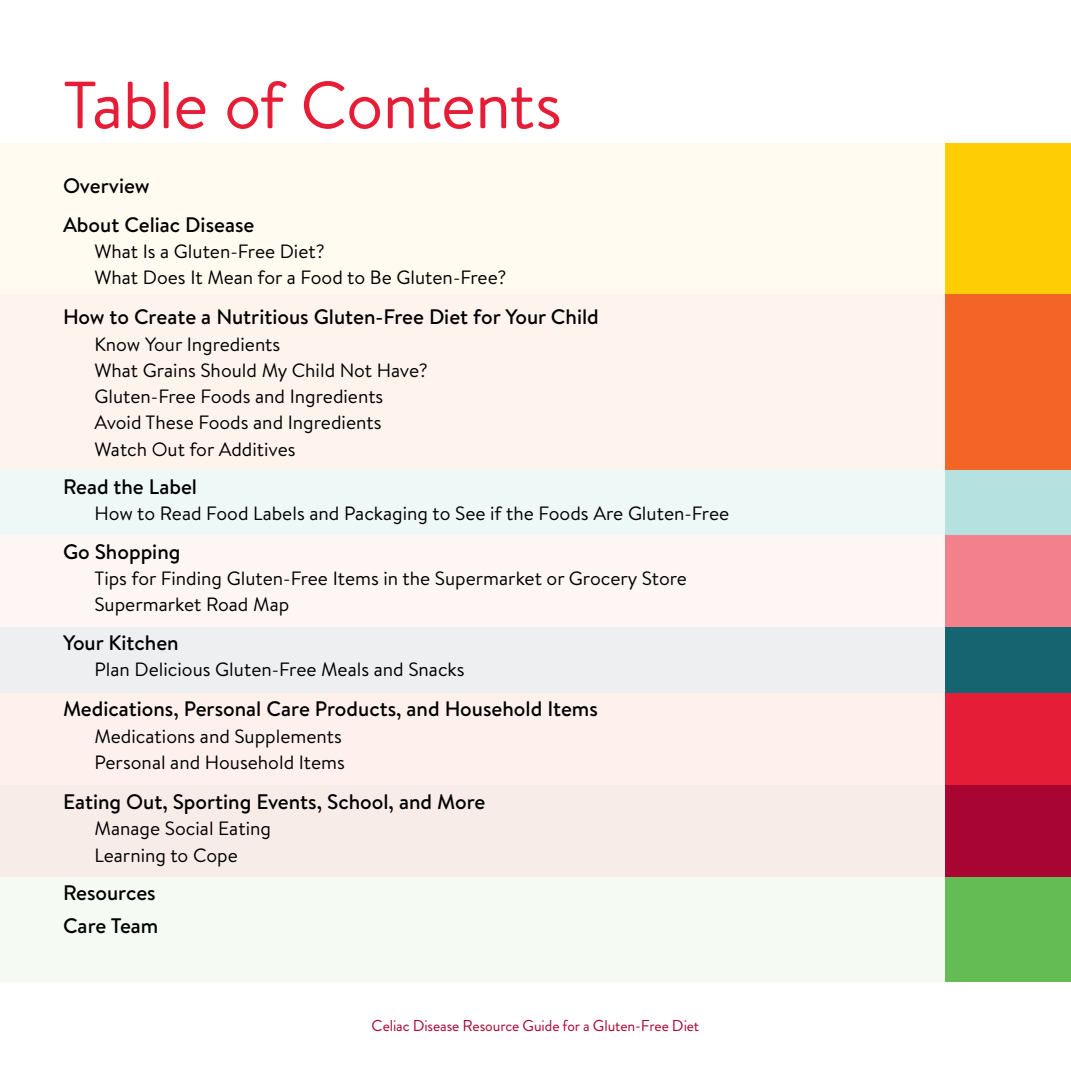
<style>
.page{position:relative;width:1071px;height:1071px;background:#fff}
.page>*{position:absolute;margin:0;border:0;box-sizing:border-box;transform-origin:0 0}
.t1{font:66.5px "Brandon Text";letter-spacing:-.015em;color:#e61d36}
.t2{font:500 21px/38.5px "Brandon Text";color:#000}
.t3{font:19.25px/26.2px "Brandon Text";color:#000}
.t4{font:15.75px "Brandon Grotesque";letter-spacing:-.005em;color:#a90533}
</style>
<div class="page">
<div style="left:0;top:470px;width:950px;height:66px;background:#eef8f6"></div>
<div style="left:0;top:294px;width:945px;height:176px;background:#fff4ed"></div>
<div style="left:0;top:143px;width:945px;height:150px;background:#fffbf0"></div>
<div style="left:0;top:536px;width:945px;height:91px;background:#fef6f5"></div>
<div style="left:0;top:627px;width:945px;height:66px;background:#edeff0"></div>
<div style="left:0;top:693px;width:945px;height:92px;background:#fef1ed"></div>
<div style="left:0;top:877px;width:945px;height:104px;background:#f5faf3"></div>
<div style="left:0;top:785px;width:945px;height:92px;background:#f8ece9"></div>
<div style="left:945px;top:294px;width:126px;height:177px;background:#f26527"></div>
<div style="left:945px;top:143px;width:126px;height:151px;background:#ffcd03"></div>
<div style="left:945px;top:470px;width:126px;height:67px;background:#b5e1e0"></div>
<div style="left:945px;top:536px;width:126px;height:91px;background:#f3818c"></div>
<div style="left:945px;top:627px;width:126px;height:66px;background:#156571"></div>
<div style="left:945px;top:693px;width:126px;height:92px;background:#e61d36"></div>
<div style="left:945px;top:877px;width:126px;height:104px;background:#63bc54"></div>
<div style="left:945px;top:785px;width:126px;height:92px;background:#a90533"></div>
<h1 class="t1" style="left:63px;top:60px;width:501px">Table of Contents</h1>
<p class="t2" style="left:63px;top:166px;width:193px">Overview<br>About Celiac Disease</p>
<p class="t3" style="left:94px;top:237px;width:414px">What Is a Gluten-Free Diet?<br>What Does It Mean for a Food to Be Gluten-Free?</p>
<p class="t2" style="left:63px;top:297px;width:537px">How to Create a Nutritious Gluten-Free Diet for Your Child</p>
<p class="t3" style="left:94px;top:330px;width:335px">Know Your Ingredients<br>What Grains Should My Child Not Have?<br>Gluten-Free Foods and Ingredients<br>Avoid These Foods and Ingredients<br>Watch Out for Additives</p>
<p class="t2" style="left:63px;top:467px;width:136px">Read the Label</p>
<p class="t3" style="left:94px;top:500px;width:636px">How to Read Food Labels and Packaging to See if the Foods Are Gluten-Free</p>
<p class="t2" style="left:63px;top:532px;width:119px">Go Shopping</p>
<p class="t3" style="left:94px;top:565px;width:594px">Tips for Finding Gluten-Free Items in the Supermarket or Grocery Store<br>Supermarket Road Map</p>
<p class="t2" style="left:63px;top:623px;width:117px">Your Kitchen</p>
<p class="t3" style="left:94px;top:656px;width:372px">Plan Delicious Gluten-Free Meals and Snacks</p>
<p class="t2" style="left:63px;top:689px;width:536px">Medications, Personal Care Products, and Household Items</p>
<p class="t3" style="left:94px;top:722px;width:252px">Medications and Supplements<br>Personal and Household Items</p>
<p class="t2" style="left:63px;top:782px;width:424px">Eating Out, Sporting Events, School, and More</p>
<p class="t3" style="left:94px;top:815px;width:178px">Manage Social Eating<br>Learning to Cope</p>
<p class="t2" style="left:63px;top:876px;width:97px;line-height:33.2px">Resources<br>Care Team</p>
<p class="t4" style="left:372px;top:1014px;width:329px">Celiac Disease Resource Guide for a Gluten-Free Diet</p>
</div>
